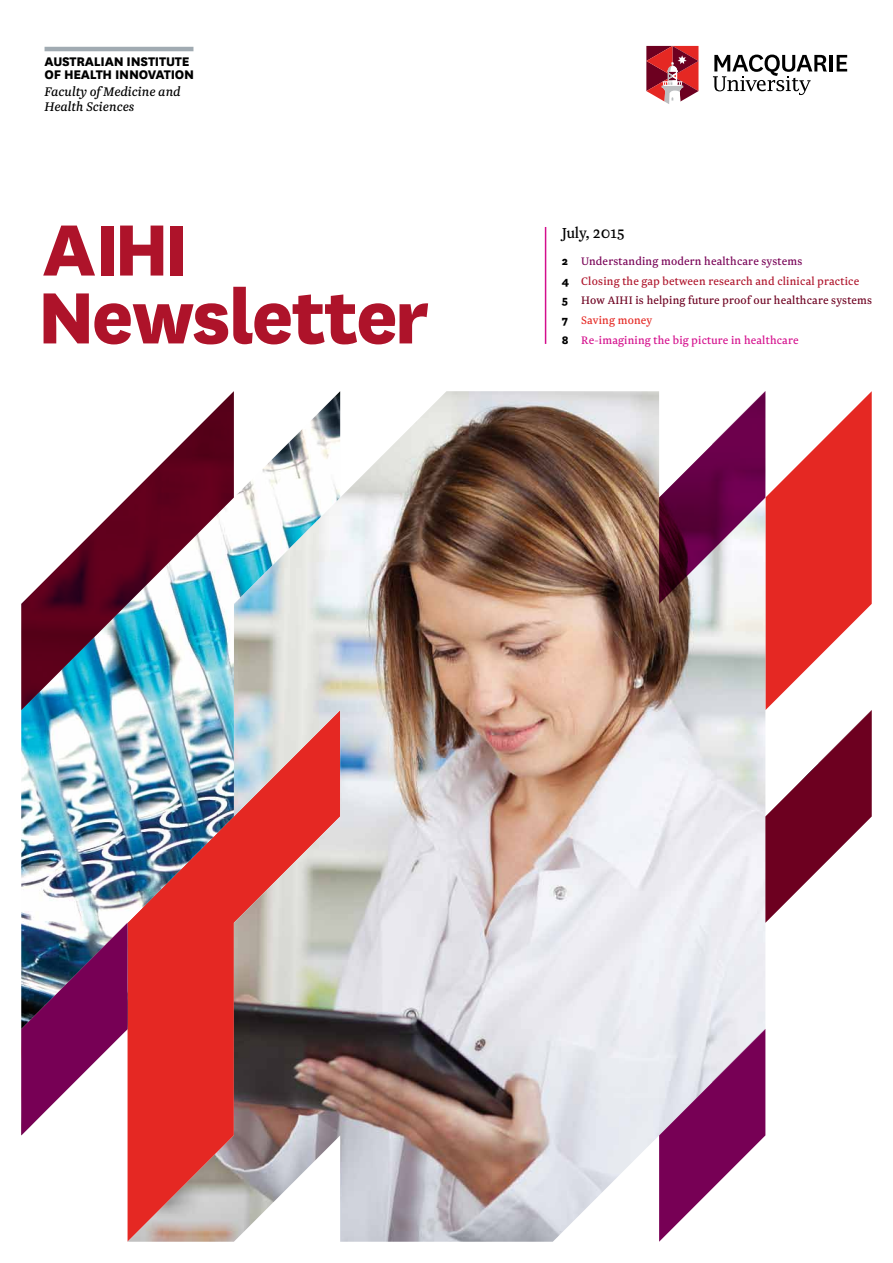
<style>
.page{position:relative;width:893px;height:1263px;background:#fff}
.page>*{position:absolute;margin:0;border:0;box-sizing:border-box;transform-origin:0 0}
.t1{font:800 84.9px/67.9px "National";letter-spacing:-.025em;color:#ae132a}
.t2{font:16.95px "Newzald";color:#000}
.t3{font:800 14.7px/12.5px "National";letter-spacing:-.015em;color:#000}
.t4{font:italic 14.7px/14.7px "Newzald";color:#000}
.t5{font:12.75px/19.5px "Newzald";letter-spacing:.015em;color:#ae132a}
.s1{font-family:"National";font-weight:800;color:#000}
.s2{color:#705}
.s3{color:#6d0020}
.s4{color:#e52823}
.s5{color:#d40e8c}
</style>
<div class="page">
<img style="left:21px;top:391px;width:745px;height:851px">
<img style="left:21px;top:391px;width:319px;height:638px">
<svg style="left:659px;top:1029px;width:106px;height:213px"></svg>
<svg style="left:659px;top:391px;width:213px;height:532px"></svg>
<svg style="left:21px;top:391px;width:213px;height:106px"></svg>
<img style="left:21px;top:497px;width:213px;height:213px">
<svg style="left:21px;top:923px;width:107px;height:212px"></svg>
<hr style="left:830px;top:55px;width:3px;height:16px;background:#000">
<svg style="left:837px;top:55px;width:10px;height:16px"></svg>
<svg style="left:713px;top:55px;width:114px;height:40px"></svg>
<svg style="left:646px;top:46px;width:52px;height:58px"></svg>
<hr style="left:545px;top:227px;width:1px;height:117px;background:#d40e8c">
<hr style="left:45px;top:47px;width:148px;height:4px;background:#a1abb2">
<p class="t3" style="left:45px;top:54px;width:151px">AUSTRALIAN INSTITUTE<br>OF HEALTH INNOVATION</p>
<p class="t4" style="left:45px;top:84px;width:138px">Faculty of Medicine and<br>Health Sciences</p>
<h1 class="t1" style="left:37px;top:209px;width:393px">AIHI<br>Newsletter</h1>
<h2 class="t2" style="left:562px;top:222px;width:64px">July, 2015</h2>
<p class="t5" style="left:562px;top:252px;width:312px"><span class="s1">2</span> <span class="s2">Understanding modern healthcare systems<br></span><span class="s1">4</span> Closing the gap between research and clinical practice<br><span class="s1">5</span> <span class="s3">How AIHI is helping future proof our healthcare systems </span><span class="s1">7</span> <span class="s4">Saving money<br></span><span class="s1">8</span> <span class="s5">Re-imagining the big picture in healthcare</span></p>
</div>
